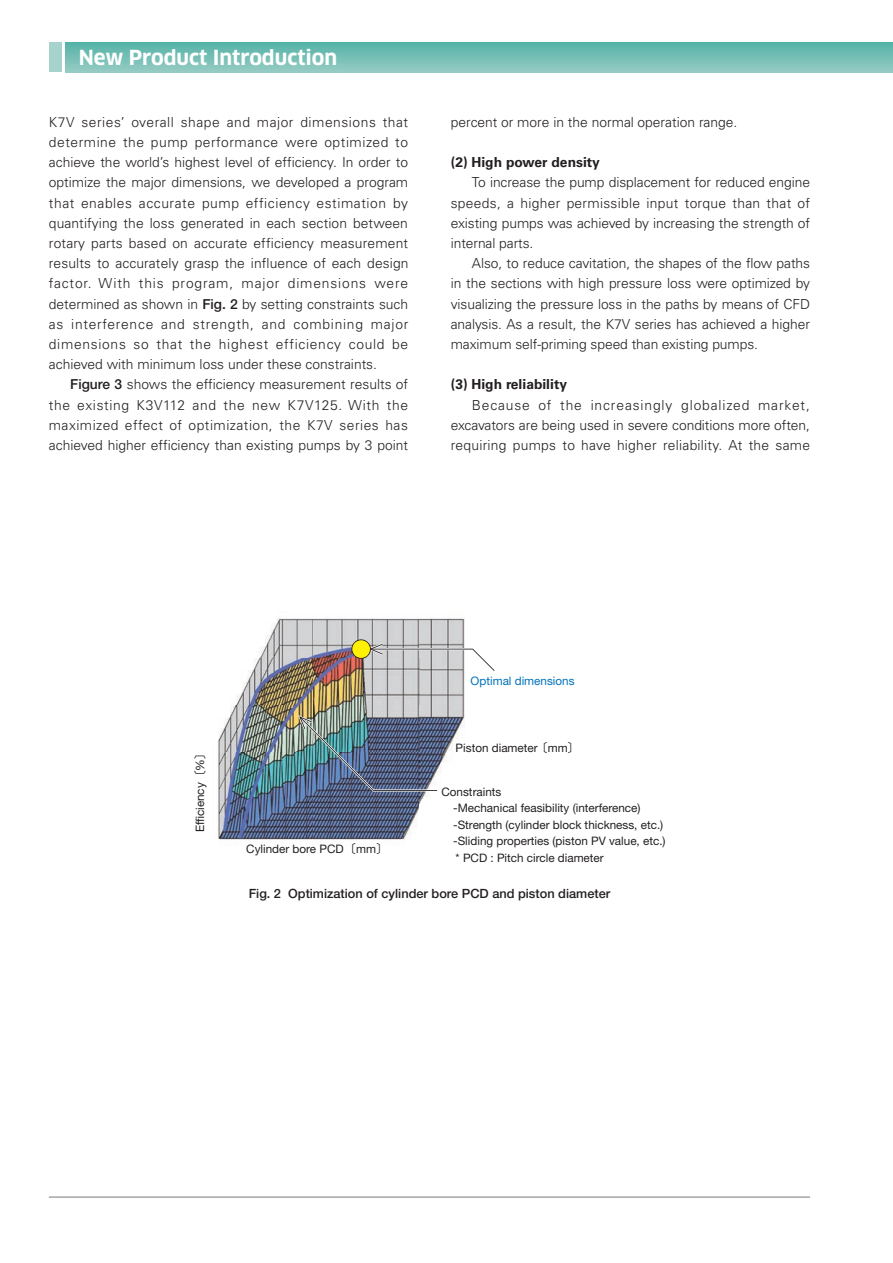
<style>
.page{position:relative;width:893px;height:1263px;background:#fff}
.page>*{position:absolute;margin:0;border:0;box-sizing:border-box;transform-origin:0 0}
.t1{font:700 20.25px "Clan Pro";color:#fff}
.t2{font:300 13.8px/20.2px "Univers LT Pro 45";color:#231f20;text-align:justify}
.t3{font:700 13.8px "Univers LT Pro 65";color:#231f20}
.t4{font:500 12.75px "Helvetica Neue LT Std";color:#231f20}
.t5{font:11.7px/16.5px "Helvetica Neue LT Std";color:#231f20}
.t6{font:11.7px "Helvetica Neue LT Std";color:#0072bc}
.s1{font-family:"Helvetica Neue LT Std";font-weight:500}
.s2{font-family:"Gothic BBB Pro Medium 90 msp RKSJ H"}
</style>
<div class="page">
<svg style="left:66px;top:43px;width:827px;height:29px;background:#75bfb5"></svg>
<div style="left:49px;top:43px;width:13px;height:29px;background:#a7d3cd"></div>
<hr style="left:49px;top:1197px;width:761px;height:1px;background:#76787b">
<img style="left:218px;top:617px;width:247px;height:228px">
<img style="left:298px;top:715px;width:139px;height:76px">
<svg style="left:351px;top:639px;width:144px;height:32px"></svg>
<h1 class="t1" style="left:79px;top:46px;width:260px">New Product Introduction</h1>
<p class="t2" style="left:49px;top:112px;width:361px">K7V series’ overall shape and major dimensions that determine the pump performance were optimized to achieve the world’s highest level of efficiency. In order to optimize the major dimensions, we developed a program that enables accurate pump efficiency estimation by quantifying the loss generated in each section between rotary parts based on accurate efficiency measurement results to accurately grasp the influence of each design factor. With this program, major dimensions were determined as shown in <span class="s1">Fig. 2</span> by setting constraints such as interference and strength, and combining major dimensions so that the highest efficiency could be achieved with minimum loss under these constraints.</p>
<p class="t2" style="left:49px;top:374px;width:361px;text-indent:21px"><span class="s1">Figure 3</span> shows the efficiency measurement results of the existing K3V112 and the new K7V125. With the maximized effect of optimization, the K7V series has achieved higher efficiency than existing pumps by 3 point</p>
<p class="t2" style="left:451px;top:112px;width:288px">percent or more in the normal operation range.</p>
<p class="t3" style="left:451px;top:154px;width:151px">(2) High power density</p>
<p class="t2" style="left:451px;top:172px;width:361px;text-indent:21px">To increase the pump displacement for reduced engine speeds, a higher permissible input torque than that of existing pumps was achieved by increasing the strength of internal parts.</p>
<p class="t2" style="left:451px;top:253px;width:361px;text-indent:21px">Also, to reduce cavitation, the shapes of the flow paths in the sections with high pressure loss were optimized by visualizing the pressure loss in the paths by means of CFD analysis. As a result, the K7V series has achieved a higher maximum self-priming speed than existing pumps.</p>
<p class="t3" style="left:451px;top:376px;width:118px">(3) High reliability</p>
<p class="t2" style="left:451px;top:394px;width:361px;text-indent:21px">Because of the increasingly globalized market, excavators are being used in severe conditions more often, requiring pumps to have higher reliability. At the same</p>
<p class="t5" style="left:192px;top:832px;width:86px;rotate:-90deg">Ef ciency<span class="s2">〔</span>%<span class="s2">〕</span></p>
<p class="t5" style="left:246px;top:841px;width:143px">Cylinder bore PCD <span class="s2">〔</span>mm<span class="s2">〕</span></p>
<p class="t6" style="left:471px;top:674px;width:105px">Optimal dimensions</p>
<p class="t5" style="left:456px;top:739px;width:126px">Piston diameter <span class="s2">〔</span>mm<span class="s2">〕</span></p>
<p class="t5" style="left:453px;top:783px;width:214px;text-indent:-12px">Constraints<br>-Mechanical feasibility (interference) -Strength (cylinder block thickness, etc.) -Sliding properties (piston PV value, etc.)</p>
<p class="t5" style="left:456px;top:850px;width:150px">* PCD : Pitch circle diameter</p>
<p class="t4" style="left:249px;top:886px;width:363px">Fig. 2 Optimization of cylinder bore PCD and piston diameter</p>
</div>
